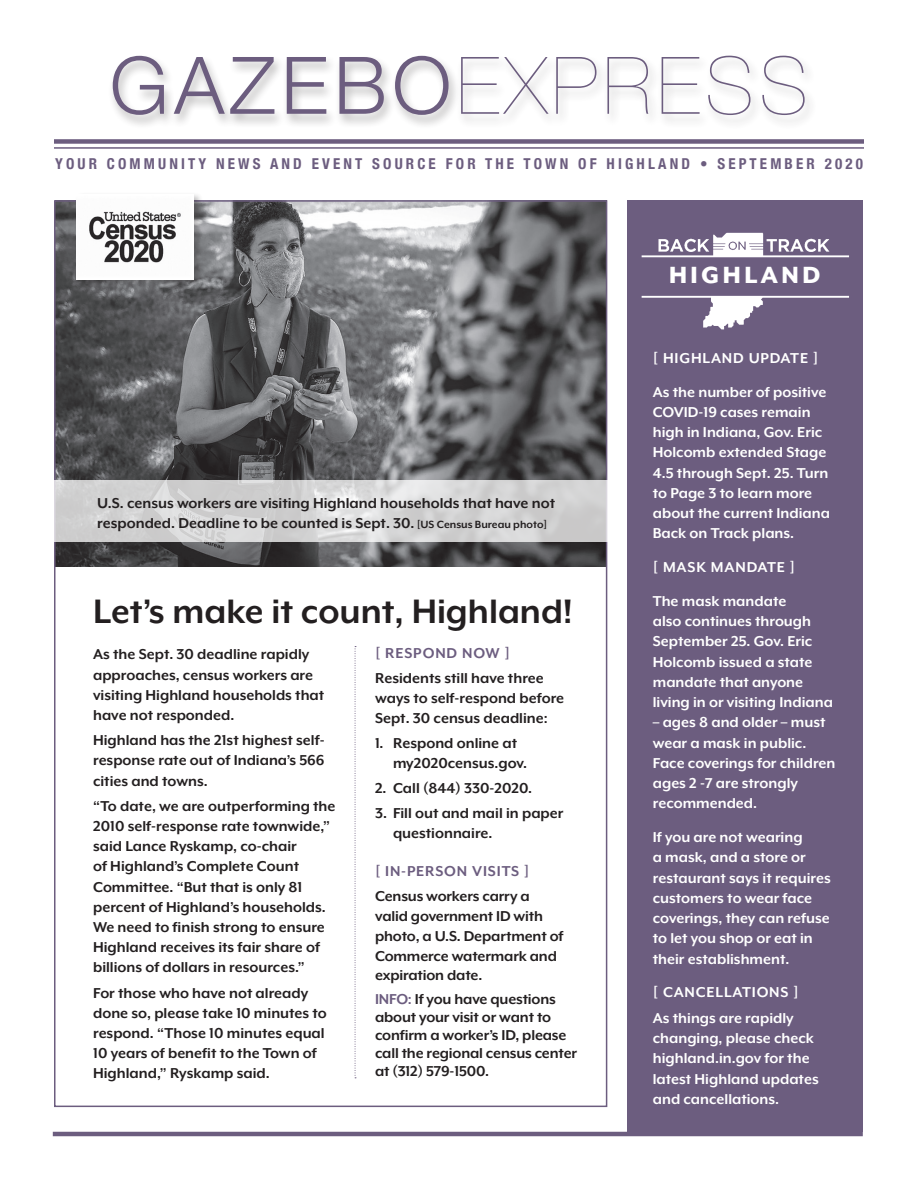
<style>
.page{position:relative;width:918px;height:1188px;background:#fff}
.page>*{position:absolute;margin:0;border:0;box-sizing:border-box;transform-origin:0 0}
.t1{font:200 79.5px "Helvetica Neue";letter-spacing:.07em;color:#6c5d7f}
.t2{font:700 39px "Mr Eaves XL Mod OT";color:#231f20}
.t3{font:800 27px "Mr Eaves Mod OT";letter-spacing:.11em;color:#fff}
.t4{font:700 16.5px/20.1px "Mr Eaves XL Mod OT";color:#231f20}
.t5{font:700 16.5px/20.2px "Mr Eaves XL Mod OT";color:#fff}
.t6{font:700 16.5px "Mr Eaves XL Mod OT";letter-spacing:.05em;color:#6c5d7f}
.t7{font:700 condensed 15px "Helvetica Neue";letter-spacing:.21em;color:#6c5d7f}
.s1{font-weight:300}
.s2{font-size:12px}
.s3{color:#6c5d7f}
</style>
<div class="page">
<img style="left:57px;top:203px;width:547px;height:364px">
<hr style="left:53px;top:1132px;width:810px;height:4px;background:#6c5d7f">
<div style="left:108px;top:54px;width:709px;height:76px;background:#231f20;opacity:.31"></div>
<hr style="left:54px;top:147px;width:810px;height:2px;background:#6c5d7f">
<div style="left:54px;top:139px;width:810px;height:5px;background:#6c5d7f"></div>
<div style="left:75px;top:192px;width:128px;height:96px;background:#231f20;opacity:.31"></div>
<img style="left:76px;top:194px;width:117px;height:85px">
<div style="left:628px;top:200px;width:235px;height:932px;background:#6c5d7f"></div>
<img style="left:641px;top:232px;width:208px;height:98px">
<svg style="left:355px;top:646px;width:1px;height:432px"></svg>
<svg style="left:54px;top:481px;width:553px;height:61px;background:#d4d4d4"></svg>
<h1 class="t1" style="left:110px;top:24px;width:700px"><span class="s1">GAZEBO</span>EXPRESS</h1>
<p class="t7" style="left:55px;top:151px;width:809px">YOUR COMMUNITY NEWS AND EVENT SOURCE FOR THE TOWN OF HIGHLAND • SEPTEMBER 2020</p>
<p class="t4" style="left:97px;top:493px;width:459px">U.S. census workers are visiting Highland households that have not responded. Deadline to be counted is Sept. 30. <span class="s2">[US Census Bureau photo]</span></p>
<h2 class="t2" style="left:93px;top:592px;width:481px">Let’s make it count, Highland!</h2>
<p class="t4" style="left:93px;top:644px;width:233px">As the Sept. 30 deadline rapidly approaches, census workers are visiting Highland households that have not responded.</p>
<p class="t4" style="left:93px;top:730px;width:233px;text-align:justify">Highland has the 21st highest self&shy;response rate out of Indiana’s 566 cities and towns.</p>
<p class="t4" style="left:93px;top:796px;width:244px">“To date, we are outperforming the 2010 self-response rate townwide,” said Lance Ryskamp, co-chair<br>of Highland’s Complete Count Committee. “But that is only 81 percent of Highland’s households.<br>We need to finish strong to ensure Highland receives its fair share of billions of dollars in resources.”</p>
<p class="t4" style="left:93px;top:983px;width:235px">For those who have not already done so, please take 10 minutes to respond. “Those 10 minutes equal<br>10 years of benefit to the Town of<br>Highland,” Ryskamp said.</p>
<p class="t6" style="left:375px;top:645px;width:136px">[ RESPOND NOW ]</p>
<p class="t4" style="left:375px;top:669px;width:191px">Residents still have three ways to self-respond before<br>Sept. 30 census deadline:</p>
<p class="t4" style="left:393px;top:733px;width:136px;text-indent:-18px">1. Respond online at my2020census.gov.</p>
<p class="t4" style="left:375px;top:778px;width:159px">2. Call (844) 330-2020.</p>
<p class="t4" style="left:393px;top:804px;width:172px;text-indent:-18px">3. Fill out and mail in paper questionnaire.</p>
<p class="t6" style="left:375px;top:863px;width:156px">[ IN-PERSON VISITS ]</p>
<p class="t4" style="left:375px;top:886px;width:190px">Census workers carry a valid government ID with photo, a U.S. Department of<br>Commerce watermark and expiration date.</p>
<p class="t4" style="left:375px;top:990px;width:204px;line-height:18px"><span class="s3">INFO:</span> If you have questions about your visit or want to confirm a worker’s ID, please call the regional census center at (312) 579-1500.</p>
<h3 class="t3" style="left:669px;top:259px;width:153px">HIGHLAND</h3>
<p class="t5" style="left:653px;top:341px;width:175px;line-height:33.8px">[ HIGHLAND UPDATE ]<br>As the number of positive</p>
<p class="t5" style="left:653px;top:402px;width:179px">COVID-19 cases remain high in Indiana, Gov. Eric<br>Holcomb extended Stage<br>4.5 through Sept. 25. Turn to Page 3 to learn more about the current Indiana<br>Back on Track plans.</p>
<p class="t5" style="left:653px;top:550px;width:144px;line-height:33.8px">[ MASK MANDATE ]<br>The mask mandate</p>
<p class="t5" style="left:653px;top:611px;width:182px">also continues through<br>September 25. Gov. Eric<br>Holcomb issued a state mandate that anyone living in or visiting Indiana</p>
<p class="t5" style="left:653px;top:712px;width:184px">– ages 8 and older – must wear a mask in public.<br>Face coverings for children ages 2 -7 are strongly recommended.</p>
<p class="t5" style="left:653px;top:827px;width:180px">If you are not wearing<br>a mask, and a store or restaurant says it requires customers to wear face coverings, they can refuse to let you shop or eat in their establishment.</p>
<p class="t5" style="left:653px;top:980px;width:147px;line-height:25.7px">[ CANCELLATIONS ]<br>As things are rapidly</p>
<p class="t5" style="left:653px;top:1028px;width:167px">changing, please check highland.in.gov for the latest Highland updates and cancellations.</p>
</div>
